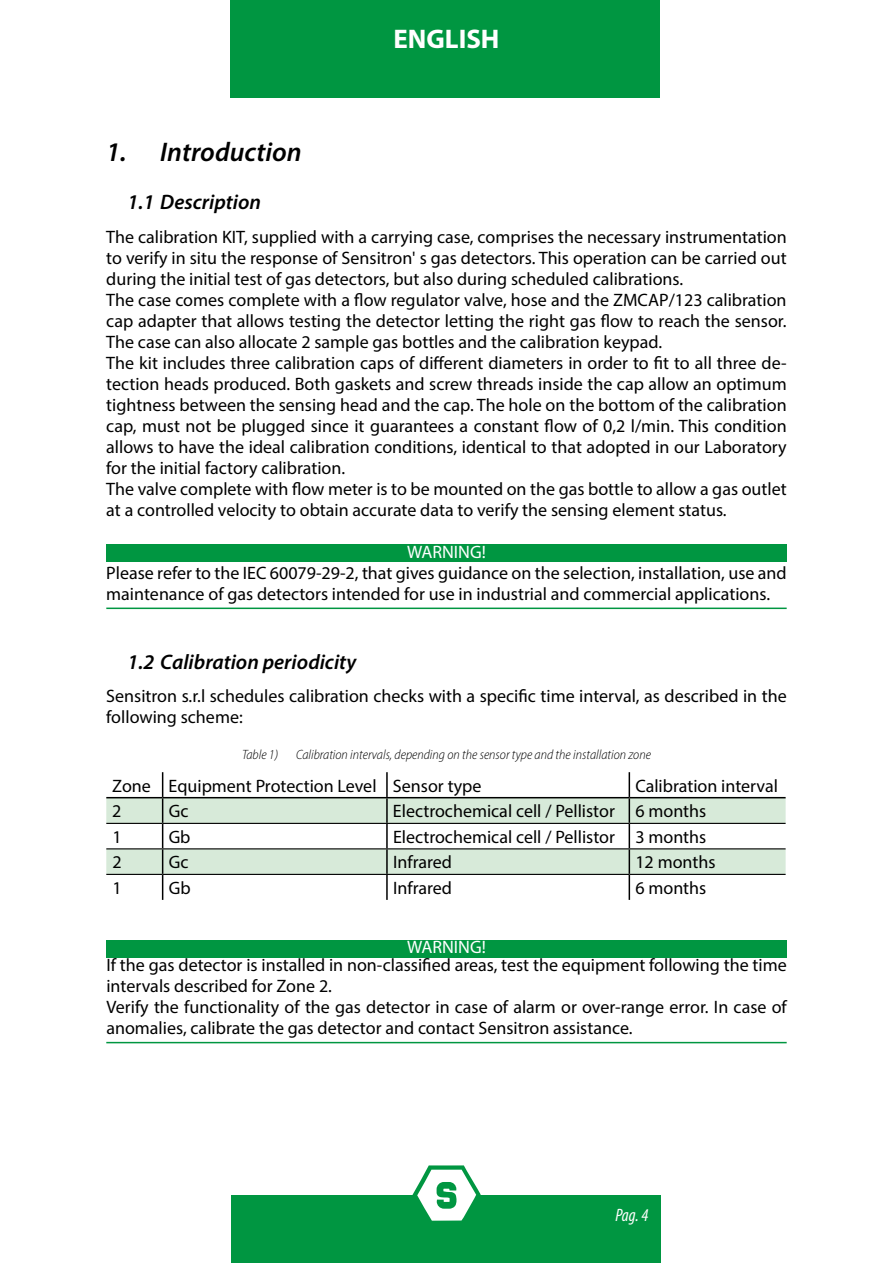
<style>
.page{position:relative;width:893px;height:1263px;background:#fff}
.page>*{position:absolute;margin:0;border:0;box-sizing:border-box;transform-origin:0 0}
.t1{font:italic 600 27px "Myriad Pro";color:#000}
.t2{font:700 27px "Myriad Pro";color:#fff}
.t3{font:italic 600 21px "Myriad Pro";color:#000}
.t4{font:18px/21px "Myriad Pro";color:#000}
.t5{font:18px "Myriad Pro";color:#fff}
.t6{font:italic condensed 18px "Myriad Pro";color:#fff}
.t7{font:italic 300 semi-condensed 13.5px "Myriad Pro";color:#000}
</style>
<div class="page">
<div style="left:232px;top:1195px;width:429px;height:68px;background:#009641"></div>
<div style="left:230px;top:0;width:430px;height:98px;background:#009641"></div>
<svg style="left:412px;top:1165px;width:69px;height:56px"></svg>
<svg style="left:106px;top:798px;width:680px;height:76px;fill:#d7ead9"></svg>
<hr style="left:386px;top:772px;width:2px;height:25px;background:#000">
<hr style="left:106px;top:797px;width:57px;height:1px;background:#000">
<hr style="left:163px;top:797px;width:224px;height:1px;background:#000">
<hr style="left:387px;top:797px;width:242px;height:1px;background:#000">
<hr style="left:386px;top:798px;width:2px;height:25px;background:#000">
<hr style="left:629px;top:797px;width:157px;height:1px;background:#000">
<hr style="left:386px;top:824px;width:2px;height:24px;background:#000">
<hr style="left:386px;top:849px;width:2px;height:25px;background:#000">
<svg style="left:162px;top:772px;width:1px;height:128px"></svg>
<hr style="left:386px;top:875px;width:2px;height:25px;background:#000">
<svg style="left:629px;top:772px;width:1px;height:128px"></svg>
<hr style="left:106px;top:823px;width:57px;height:1px;background:#000">
<hr style="left:163px;top:823px;width:224px;height:1px;background:#000">
<hr style="left:387px;top:823px;width:242px;height:1px;background:#000">
<hr style="left:629px;top:823px;width:157px;height:1px;background:#000">
<hr style="left:106px;top:848px;width:57px;height:1px;background:#000">
<hr style="left:163px;top:848px;width:224px;height:1px;background:#000">
<hr style="left:387px;top:848px;width:242px;height:1px;background:#000">
<hr style="left:629px;top:848px;width:157px;height:1px;background:#000">
<hr style="left:106px;top:874px;width:57px;height:1px;background:#000">
<hr style="left:163px;top:874px;width:224px;height:1px;background:#000">
<hr style="left:387px;top:874px;width:242px;height:1px;background:#000">
<hr style="left:629px;top:874px;width:157px;height:1px;background:#000">
<hr style="left:106px;top:1042px;width:681px;height:1px;background:#009641">
<div style="left:106px;top:940px;width:681px;height:17px;background:#009641"></div>
<hr style="left:106px;top:607px;width:681px;height:2px;background:#009641">
<div style="left:106px;top:544px;width:681px;height:18px;background:#009641"></div>
<h1 class="t2" style="left:393px;top:22px;width:108px">ENGLISH</h1>
<h1 class="t1" style="left:106px;top:134px;width:197px">1. Introduction</h1>
<p class="t3" style="left:128px;top:188px;width:135px">1.1 Description</p>
<p class="t4" style="left:106px;top:226px;width:682px">The calibration KIT, supplied with a carrying case, comprises the necessary instrumentation to verify in situ the response of Sensitron' s gas detectors. This operation can be carried out during the initial test of gas detectors, but also during scheduled calibrations.<br>The case comes complete with a flow regulator valve, hose and the ZMCAP/123 calibration cap adapter that allows testing the detector letting the right gas flow to reach the sensor.<br>The case can also allocate 2 sample gas bottles and the calibration keypad.<br>The kit includes three calibration caps of different diameters in order to fit to all three de&shy;tection heads produced. Both gaskets and screw threads inside the cap allow an optimum tightness between the sensing head and the cap. The hole on the bottom of the calibration cap, must not be plugged since it guarantees a constant flow of 0,2 l/min. This condition allows to have the ideal calibration conditions, identical to that adopted in our Laboratory for the initial factory calibration.<br>The valve complete with flow meter is to be mounted on the gas bottle to allow a gas outlet at a controlled velocity to obtain accurate data to verify the sensing element status.</p>
<p class="t5" style="left:407px;top:541px;width:80px">WARNING!</p>
<p class="t4" style="left:106px;top:562px;width:682px">Please refer to the IEC 60079-29-2, that gives guidance on the selection, installation, use and maintenance of gas detectors intended for use in industrial and commercial applications.</p>
<p class="t3" style="left:128px;top:648px;width:230px">1.2 Calibration periodicity</p>
<p class="t4" style="left:106px;top:686px;width:682px">Sensitron s.r.l schedules calibration checks with a specific time interval, as described in the following scheme:</p>
<p class="t7" style="left:242px;top:747px;width:38px">Table 1)</p>
<p class="t7" style="left:296px;top:747px;width:356px">Calibration intervals, depending on the sensor type and the installation zone</p>
<p class="t4" style="left:112px;top:775px;width:371px">Zone Equipment Protection Level Sensor type</p>
<p class="t4" style="left:635px;top:775px;width:144px">Calibration interval</p>
<p class="t4" style="left:112px;top:800px;width:11px">2</p>
<p class="t4" style="left:169px;top:800px;width:21px">Gc</p>
<p class="t4" style="left:393px;top:800px;width:315px">Electrochemical cell / Pellistor 6 months</p>
<p class="t4" style="left:112px;top:826px;width:11px">1</p>
<p class="t4" style="left:169px;top:826px;width:23px">Gb</p>
<p class="t4" style="left:393px;top:826px;width:315px">Electrochemical cell / Pellistor 3 months</p>
<p class="t4" style="left:112px;top:851px;width:11px">2</p>
<p class="t4" style="left:169px;top:851px;width:21px">Gc</p>
<p class="t4" style="left:393px;top:851px;width:61px">Infrared</p>
<p class="t4" style="left:635px;top:851px;width:82px">12 months</p>
<p class="t4" style="left:112px;top:877px;width:11px">1</p>
<p class="t4" style="left:169px;top:877px;width:23px">Gb</p>
<p class="t4" style="left:393px;top:877px;width:61px">Infrared</p>
<p class="t4" style="left:635px;top:877px;width:72px">6 months</p>
<p class="t5" style="left:407px;top:936px;width:80px">WARNING!</p>
<p class="t4" style="left:106px;top:954px;width:682px">If the gas detector is installed in non-classified areas, test the equipment following the time intervals described for Zone 2.<br>Verify the functionality of the gas detector in case of alarm or over-range error. In case of anomalies, calibrate the gas detector and contact Sensitron assistance.</p>
<p class="t6" style="left:615px;top:1204px;width:35px">Pag. 4</p>
</div>
